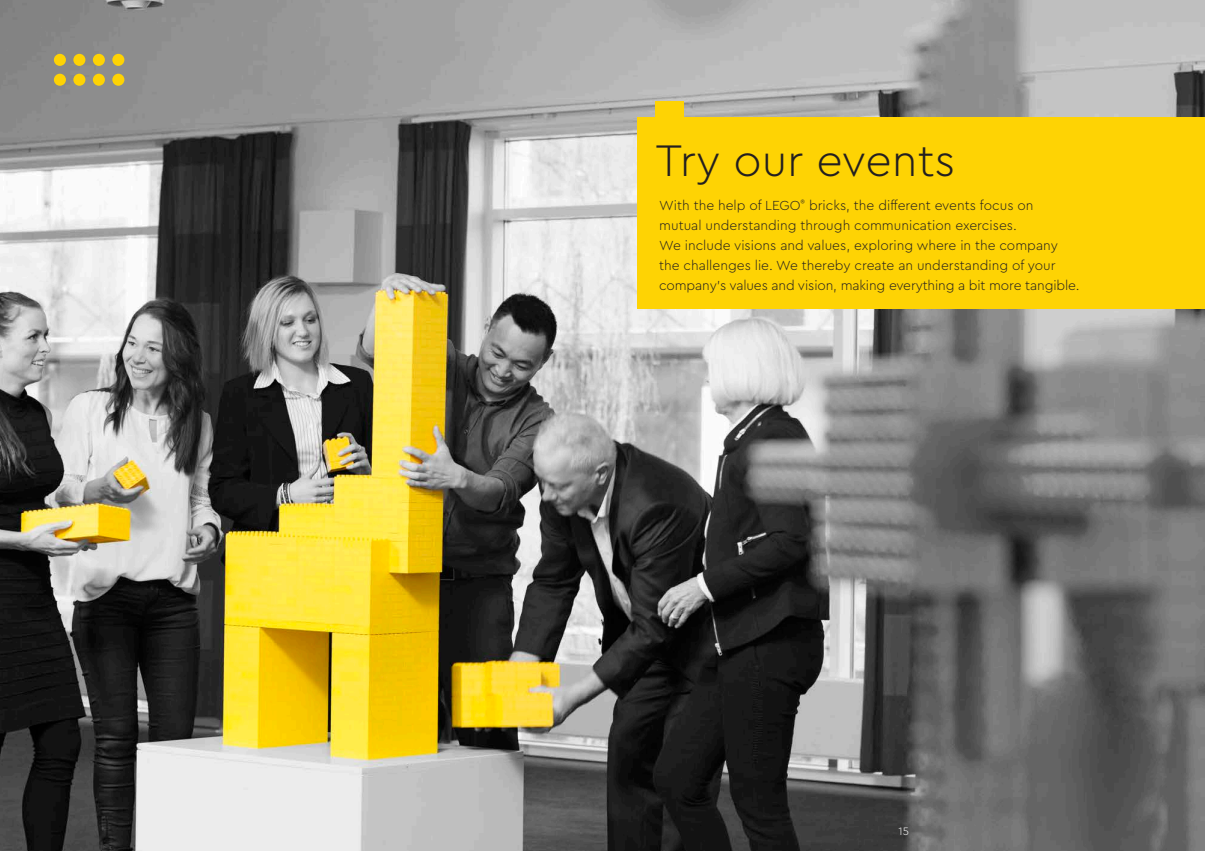
<style>
.page{position:relative;width:1205px;height:851px;background:#fff}
.page>*{position:absolute;margin:0;border:0;box-sizing:border-box;transform-origin:0 0}
.t1{font:300 46.25px "Cera Pro";color:#231f20}
.t2{font:300 13.75px/20px "Cera Pro";color:#231f20}
.t3{font:300 11.25px "Cera Pro";color:#fff}
</style>
<div class="page">
<img style="left:0;top:0;width:1205px;height:850px">
<div style="left:638px;top:117px;width:567px;height:191px;background:#fed304"></div>
<div style="left:54px;top:54px;width:12px;height:12px;background:#fed304;border-radius:50%"></div>
<div style="left:73px;top:54px;width:12px;height:12px;background:#fed304;border-radius:50%"></div>
<div style="left:93px;top:54px;width:12px;height:12px;background:#fed304;border-radius:50%"></div>
<div style="left:112px;top:54px;width:12px;height:12px;background:#fed304;border-radius:50%"></div>
<div style="left:73px;top:74px;width:12px;height:12px;background:#fed304;border-radius:50%"></div>
<div style="left:93px;top:74px;width:12px;height:12px;background:#fed304;border-radius:50%"></div>
<div style="left:112px;top:74px;width:12px;height:12px;background:#fed304;border-radius:50%"></div>
<div style="left:54px;top:74px;width:12px;height:12px;background:#fed304;border-radius:50%"></div>
<div style="left:656px;top:100px;width:28px;height:33px;background:#fed304"></div>
<p class="t1" style="left:656px;top:129px;width:301px">Try our events</p>
<p class="t2" style="left:659px;top:195px;width:422px">With the help of LEGO<sup>®</sup> bricks, the different events focus on<br>mutual understanding through communication exercises.<br>We include visions and values, exploring where in the company the challenges lie. We thereby create an understanding of your company’s values and vision, making everything a bit more tangible.</p>
<p class="t3" style="left:898px;top:823px;width:12px">15</p>
</div>
